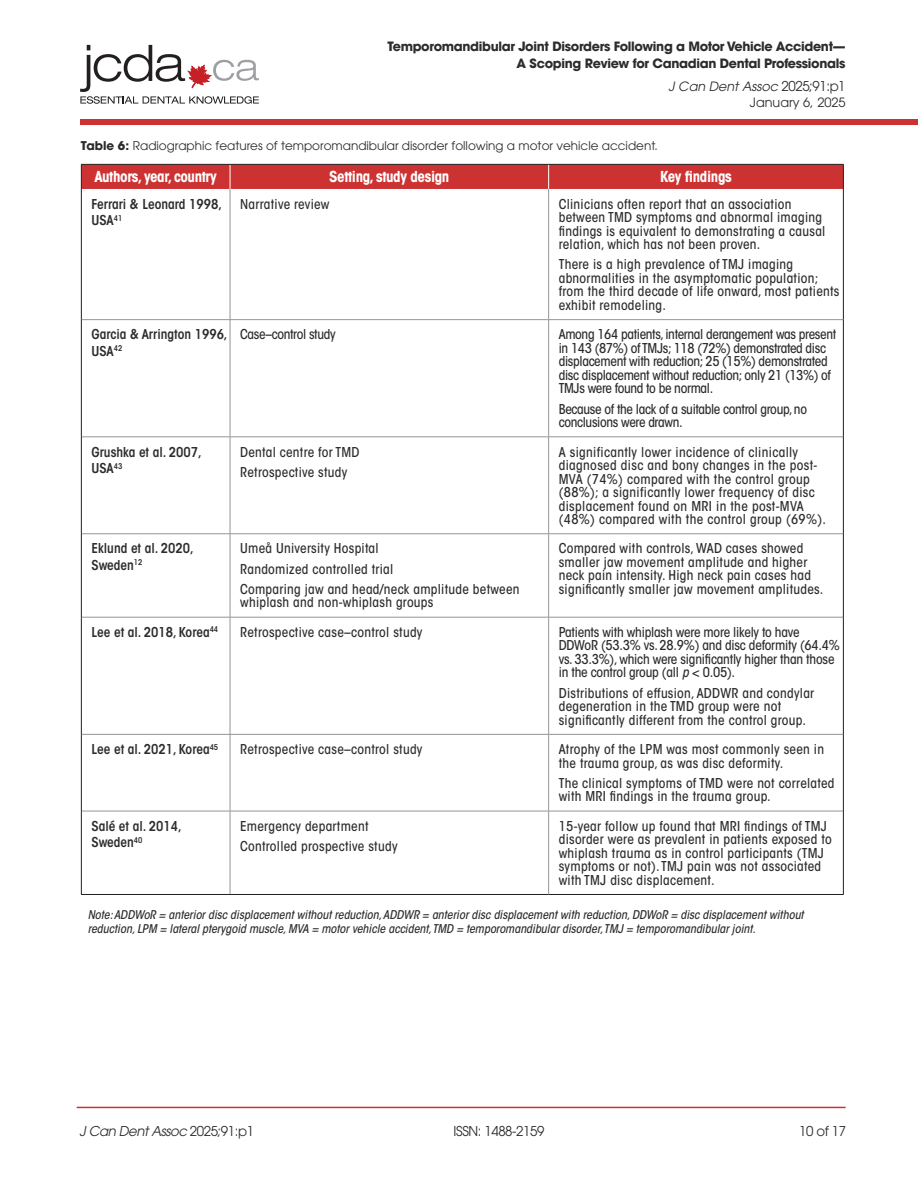
<style>
.page{position:relative;width:918px;height:1188px;background:#fff}
.page>*{position:absolute;margin:0;border:0;box-sizing:border-box;transform-origin:0 0}
.Table_header_Condensed_centred{font:700 condensed 15px "ITC Avant Garde Std";letter-spacing:-.025em;color:#fff}
.Table_content_left_more_space{font:500 condensed 13.5px/13.5px "ITC Avant Garde Std";letter-spacing:.02em;color:#2c2c2c}
.Table_content_left_more_space-2{font:500 condensed 13.5px/13.5px "ITC Avant Garde Std";letter-spacing:-.025em;color:#2c2c2c}
.Table_left_column{font:600 condensed 13.5px/16.5px "ITC Avant Garde Std";color:#2c2c2c}
.Table_content_left_more_space-3{font:500 condensed 13.5px/13.5px "ITC Avant Garde Std";letter-spacing:-.015em;color:#2c2c2c}
.t1{font:italic 13.5px "ITC Avant Garde Std";letter-spacing:-.03em;color:#2c2c2c}
.t2{font:13.5px "ITC Avant Garde Std";letter-spacing:-.03em;color:#2c2c2c}
.t3{font:700 12.75px/16.2px "ITC Avant Garde Std";letter-spacing:-.025em;color:#2c2c2c;text-align:right}
.t4{font:italic 12.75px/16.2px "ITC Avant Garde Std";color:#2c2c2c;text-align:right}
.Table_lextra_info{font:italic 500 condensed 12px/13.5px "ITC Avant Garde Std";color:#2c2c2c}
.Figure_label{font:12px "ITC Avant Garde Std";color:#2c2c2c}
.s1{font-style:normal;font-size:13.5px}
.s2{font-style:normal}
.s3{font-weight:700}
.s4{font-style:italic}
</style>
<div class="page">
<hr style="left:81px;top:811px;width:1px;height:83px;background:#231f20">
<hr style="left:843px;top:811px;width:1px;height:83px;background:#231f20">
<hr style="left:81px;top:894px;width:149px;height:1px;background:#231f20">
<hr style="left:230px;top:894px;width:319px;height:1px;background:#231f20">
<hr style="left:549px;top:894px;width:295px;height:1px;background:#231f20">
<hr style="left:230px;top:189px;width:1px;height:130px;background:#939598">
<hr style="left:548px;top:189px;width:1px;height:130px;background:#939598">
<hr style="left:82px;top:319px;width:148px;height:1px;background:#939598">
<hr style="left:230px;top:319px;width:319px;height:1px;background:#939598">
<hr style="left:230px;top:320px;width:1px;height:117px;background:#939598">
<hr style="left:549px;top:319px;width:294px;height:1px;background:#939598">
<hr style="left:548px;top:320px;width:1px;height:117px;background:#939598">
<hr style="left:82px;top:437px;width:148px;height:1px;background:#939598">
<hr style="left:230px;top:437px;width:319px;height:1px;background:#939598">
<hr style="left:230px;top:437px;width:1px;height:97px;background:#939598">
<hr style="left:549px;top:437px;width:294px;height:1px;background:#939598">
<hr style="left:548px;top:437px;width:1px;height:97px;background:#939598">
<hr style="left:82px;top:534px;width:148px;height:1px;background:#939598">
<hr style="left:230px;top:534px;width:319px;height:1px;background:#939598">
<hr style="left:230px;top:534px;width:1px;height:83px;background:#939598">
<hr style="left:549px;top:534px;width:294px;height:1px;background:#939598">
<hr style="left:548px;top:534px;width:1px;height:83px;background:#939598">
<hr style="left:82px;top:617px;width:148px;height:1px;background:#939598">
<hr style="left:230px;top:617px;width:319px;height:1px;background:#939598">
<hr style="left:230px;top:617px;width:1px;height:117px;background:#939598">
<hr style="left:549px;top:617px;width:294px;height:1px;background:#939598">
<hr style="left:548px;top:617px;width:1px;height:117px;background:#939598">
<hr style="left:82px;top:734px;width:148px;height:1px;background:#939598">
<hr style="left:230px;top:734px;width:319px;height:1px;background:#939598">
<hr style="left:230px;top:735px;width:1px;height:76px;background:#939598">
<hr style="left:549px;top:734px;width:294px;height:1px;background:#939598">
<hr style="left:548px;top:735px;width:1px;height:76px;background:#939598">
<hr style="left:82px;top:811px;width:148px;height:1px;background:#939598">
<hr style="left:230px;top:811px;width:319px;height:1px;background:#939598">
<hr style="left:230px;top:811px;width:1px;height:83px;background:#939598">
<hr style="left:549px;top:811px;width:294px;height:1px;background:#939598">
<hr style="left:548px;top:811px;width:1px;height:83px;background:#939598">
<div style="left:81px;top:164px;width:763px;height:25px;background:#cd3232"></div>
<hr style="left:81px;top:189px;width:1px;height:131px;background:#231f20">
<hr style="left:843px;top:189px;width:1px;height:131px;background:#231f20">
<hr style="left:81px;top:320px;width:1px;height:117px;background:#231f20">
<hr style="left:843px;top:320px;width:1px;height:117px;background:#231f20">
<hr style="left:81px;top:437px;width:1px;height:97px;background:#231f20">
<hr style="left:843px;top:437px;width:1px;height:97px;background:#231f20">
<hr style="left:81px;top:534px;width:1px;height:83px;background:#231f20">
<hr style="left:843px;top:534px;width:1px;height:83px;background:#231f20">
<hr style="left:81px;top:617px;width:1px;height:117px;background:#231f20">
<hr style="left:843px;top:617px;width:1px;height:117px;background:#231f20">
<hr style="left:81px;top:734px;width:1px;height:77px;background:#231f20">
<hr style="left:843px;top:734px;width:1px;height:77px;background:#231f20">
<svg style="left:80px;top:45px;width:179px;height:59px"></svg>
<div style="left:80px;top:120px;width:838px;height:5px;background:#cd3232"></div>
<hr style="left:77px;top:1107px;width:769px;height:1px;background:#cd3232">
<p class="t3" style="left:387px;top:38px;width:460px">Temporomandibular Joint Disorders Following a Motor Vehicle Accident—<br>A Scoping Review for Canadian Dental Professionals</p>
<p class="t4" style="left:669px;top:78px;width:179px">J Can Dent Assoc <span class="s1">2025;91:p1<br></span><span class="s2">January 6, 2025</span></p>
<p class="Figure_label" style="left:81px;top:138px;width:578px"><span class="s3">Table 6:</span> Radiographic features of temporomandibular disorder following a motor vehicle accident.</p>
<p class="Table_header_Condensed_centred" style="left:95px;top:167px;width:124px">Authors, year, country</p>
<p class="Table_header_Condensed_centred" style="left:329px;top:167px;width:122px">Setting, study design</p>
<p class="Table_header_Condensed_centred" style="left:660px;top:167px;width:73px">Key findings</p>
<p class="Table_left_column" style="left:91px;top:195px;width:132px">Ferrari &amp; Leonard 1998,<br>USA<sup>41</sup></p>
<p class="Table_content_left_more_space" style="left:240px;top:197px;width:91px">Narrative review</p>
<p class="Table_content_left_more_space" style="left:559px;top:197px;width:268px">Clinicians often report that an association between TMD symptoms and abnormal imaging findings is equivalent to demonstrating a causal relation, which has not been proven.</p>
<p class="Table_content_left_more_space" style="left:559px;top:258px;width:282px">There is a high prevalence of TMJ imaging abnormalities in the asymptomatic population; from the third decade of life onward, most patients exhibit remodeling.</p>
<p class="Table_left_column" style="left:91px;top:326px;width:138px">Garcia &amp; Arrington 1996,<br>USA<sup>42</sup></p>
<p class="Table_content_left_more_space-2" style="left:240px;top:328px;width:97px">Case–control study</p>
<p class="Table_content_left_more_space-2" style="left:559px;top:328px;width:279px">Among 164 patients, internal derangement was present in 143 (87%) of TMJs; 118 (72%) demonstrated disc displacement with reduction; 25 (15%) demonstrated disc displacement without reduction; only 21 (13%) of TMJs were found to be normal.</p>
<p class="Table_content_left_more_space-2" style="left:559px;top:402px;width:250px">Because of the lack of a suitable control group, no conclusions were drawn.</p>
<p class="Table_left_column" style="left:91px;top:443px;width:112px">Grushka et al. 2007,<br>USA<sup>43</sup></p>
<p class="Table_content_left_more_space" style="left:240px;top:445px;width:121px">Dental centre for TMD</p>
<p class="Table_content_left_more_space" style="left:559px;top:445px;width:269px">A significantly lower incidence of clinically diagnosed disc and bony changes in the post-MVA (74%) compared with the control group (88%); a significantly lower frequency of disc displacement found on MRI in the post-MVA (48%) compared with the control group (69%).</p>
<p class="Table_content_left_more_space" style="left:240px;top:465px;width:109px">Retrospective study</p>
<p class="Table_left_column" style="left:91px;top:540px;width:104px">Eklund et al. 2020,<br>Sweden<sup>12</sup></p>
<p class="Table_content_left_more_space" style="left:240px;top:542px;width:140px">Umeå University Hospital</p>
<p class="Table_content_left_more_space" style="left:240px;top:562px;width:155px">Randomized controlled trial</p>
<p class="Table_content_left_more_space" style="left:240px;top:582px;width:281px">Comparing jaw and head/neck amplitude between whiplash and non-whiplash groups</p>
<p class="Table_content_left_more_space" style="left:559px;top:542px;width:266px">Compared with controls, WAD cases showed smaller jaw movement amplitude and higher neck pain intensity. High neck pain cases had significantly smaller jaw movement amplitudes.</p>
<p class="Table_left_column" style="left:91px;top:624px;width:128px">Lee et al. 2018, Korea<sup>44</sup></p>
<p class="Table_content_left_more_space" style="left:240px;top:625px;width:184px">Retrospective case–control study</p>
<p class="Table_content_left_more_space-3" style="left:559px;top:625px;width:283px">Patients with whiplash were more likely to have DDWoR (53.3% vs. 28.9%) and disc deformity (64.4% vs. 33.3%), which were significantly higher than those in the control group (all <span class="s4">p</span> &lt; 0.05).</p>
<p class="Table_content_left_more_space" style="left:559px;top:686px;width:257px">Distributions of effusion, ADDWR and condylar degeneration in the TMD group were not significantly different from the control group.</p>
<p class="Table_left_column" style="left:91px;top:741px;width:128px">Lee et al. 2021, Korea<sup>45</sup></p>
<p class="Table_content_left_more_space" style="left:240px;top:742px;width:184px">Retrospective case–control study</p>
<p class="Table_content_left_more_space" style="left:559px;top:742px;width:267px">Atrophy of the LPM was most commonly seen in the trauma group, as was disc deformity.</p>
<p class="Table_content_left_more_space" style="left:559px;top:776px;width:277px">The clinical symptoms of TMD were not correlated with MRI findings in the trauma group.</p>
<p class="Table_left_column" style="left:91px;top:818px;width:92px">Salé et al. 2014,<br>Sweden<sup>40</sup></p>
<p class="Table_content_left_more_space" style="left:240px;top:819px;width:130px">Emergency department</p>
<p class="Table_content_left_more_space" style="left:559px;top:819px;width:274px">15-year follow up found that MRI findings of TMJ disorder were as prevalent in patients exposed to whiplash trauma as in control participants (TMJ symptoms or not). TMJ pain was not associated with TMJ disc displacement.</p>
<p class="Table_lextra_info" style="left:88px;top:908px;width:718px">Note: ADDWoR = anterior disc displacement without reduction, ADDWR = anterior disc displacement with reduction, DDWoR = disc displacement without reduction, LPM = lateral pterygoid muscle, MVA = motor vehicle accident,TMD = temporomandibular disorder, TMJ = temporomandibular joint.</p>
<p class="Table_content_left_more_space" style="left:240px;top:839px;width:159px">Controlled prospective study</p>
<p class="t1" style="left:80px;top:1123px;width:176px">J Can Dent Assoc <span class="s2">2025;91:p1</span></p>
<p class="t2" style="left:454px;top:1123px;width:92px">ISSN: 1488-2159</p>
<p class="t2" style="left:799px;top:1123px;width:48px">10 of 17</p>
</div>
